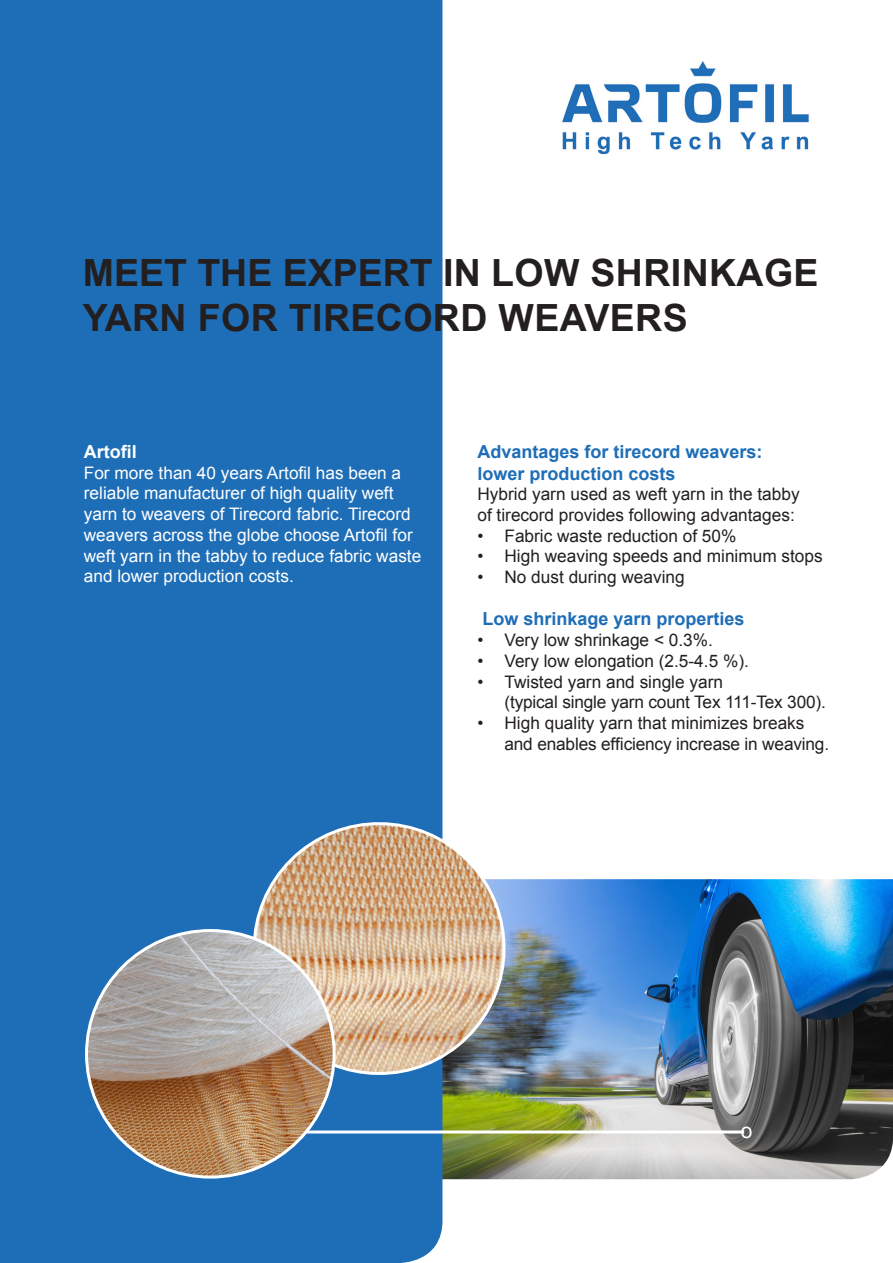
<style>
.page{position:relative;width:893px;height:1263px;background:#fff}
.page>*{position:absolute;margin:0;border:0;box-sizing:border-box;transform-origin:0 0}
.t1{font:700 37.5px/45px "Arial";letter-spacing:.01em;color:#231f20}
.t2{font:21px "Arial";color:#fff}
.t3{font:700 18px "Arial";color:#1e6eb7}
.t4{font:700 18px "Arial";color:#fff}
.t5{font:17.25px/20.7px "Arial";color:#231f20}
.t6{font:17.25px/20.7px "Arial";color:#fff}
</style>
<div class="page">
<img style="left:442px;top:879px;width:451px;height:300px">
<div style="left:0;top:0;width:442px;height:1263px;background:#1e6eb7"></div>
<hr style="left:305px;top:1130px;width:439px;height:3px;background:#fff">
<img style="left:239px;top:808px;width:281px;height:281px">
<img style="left:87px;top:930px;width:247px;height:247px">
<img style="left:562px;top:62px;width:247px;height:93px">
<p class="t1" style="left:83px;top:251px;width:737px">MEET THE EXPERT IN LOW SHRINKAGE<br>YARN FOR TIRECORD WEAVERS</p>
<p class="t4" style="left:84px;top:440px;width:54px">Artofil</p>
<p class="t6" style="left:84px;top:462px;width:319px">For more than 40 years Artofil has been a</p>
<p class="t6" style="left:84px;top:483px;width:311px">reliable manufacturer of high quality weft</p>
<p class="t6" style="left:84px;top:504px;width:339px">yarn to weavers of Tirecord fabric. Tirecord weavers across the globe choose Artofil for weft yarn in the tabby to reduce fabric waste and lower production costs.</p>
<p class="t3" style="left:477px;top:440px;width:287px">Advantages for tirecord weavers:</p>
<p class="t3" style="left:477px;top:461px;width:200px">lower production costs</p>
<p class="t5" style="left:477px;top:484px;width:324px">Hybrid yarn used as weft yarn in the tabby of tirecord provides following advantages:</p>
<p class="t5" style="left:477px;top:525px;width:261px">• Fabric waste reduction of 50%</p>
<p class="t5" style="left:477px;top:546px;width:347px">• High weaving speeds and minimum stops</p>
<p class="t5" style="left:477px;top:567px;width:209px">• No dust during weaving</p>
<p class="t3" style="left:482px;top:607px;width:264px">Low shrinkage yarn properties</p>
<p class="t5" style="left:477px;top:630px;width:237px">• Very low shrinkage &lt; 0.3%.</p>
<p class="t5" style="left:477px;top:651px;width:273px">• Very low elongation (2.5-4.5 %).</p>
<p class="t5" style="left:504px;top:671px;width:323px;text-indent:-27px">• Twisted yarn and single yarn<br>(typical single yarn count Tex 111-Tex 300).</p>
<p class="t5" style="left:504px;top:713px;width:326px;text-indent:-27px">• High quality yarn that minimizes breaks and enables efficiency increase in weaving.</p>
<p class="t2" style="left:741px;top:1116px;width:13px">o</p>
</div>
